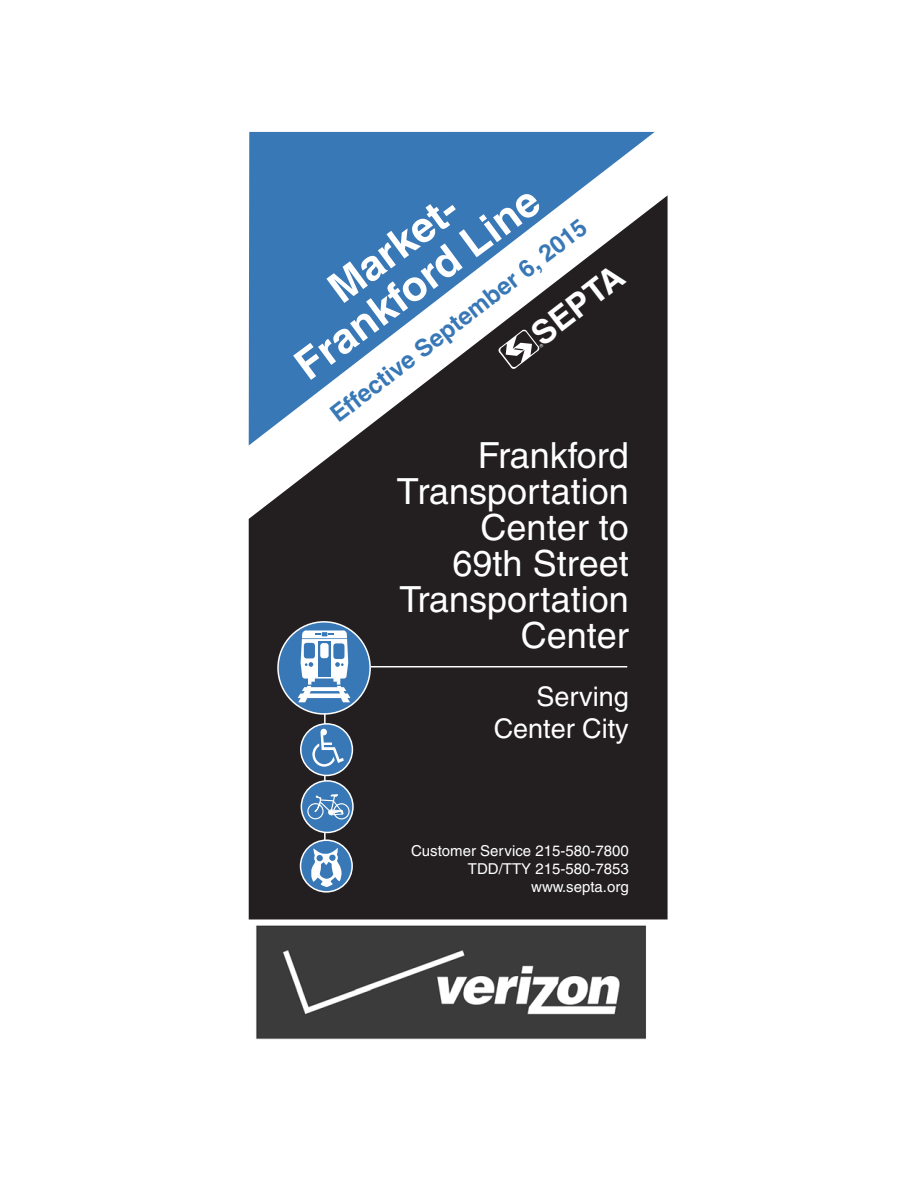
<style>
.page{position:relative;width:918px;height:1188px;background:#fff}
.page>*{position:absolute;margin:0;border:0;box-sizing:border-box;transform-origin:0 0}
.t1{font:700 42px/42.2px "Helvetica";color:#fff;text-align:center}
.t2{font:36px/36px "Helvetica";color:#fff;text-align:right}
.t3{font:700 33px "Helvetica";color:#fff}
.t4{font:27px/32.2px "Helvetica";color:#fff;text-align:right}
.t5{font:700 24px "Helvetica";color:#3878b6}
.t6{font:15px/18px "Helvetica";color:#fff;text-align:right}
</style>
<div class="page">
<svg style="left:249px;top:132px;width:406px;height:63px;background:#4c85bd"></svg>
<svg style="left:249px;top:195px;width:419px;height:724px;background:#3b414a"></svg>
<hr style="left:371px;top:666px;width:256px;height:1px;background:#fff">
<div style="left:278px;top:622px;width:92px;height:92px;background:#3878b6;border-radius:50%"></div>
<div style="left:277px;top:621px;width:94px;height:94px;border:2px solid #fff;border-radius:50%"></div>
<hr style="left:324px;top:713px;width:2px;height:171px;background:#fff">
<div style="left:301px;top:840px;width:51px;height:52px;background:#3878b6;border-radius:50%"></div>
<div style="left:300px;top:839px;width:53px;height:54px;border:2px solid #fff;border-radius:50%"></div>
<svg style="left:311px;top:848px;width:31px;height:39px"></svg>
<div style="left:301px;top:781px;width:52px;height:51px;background:#3878b6;border-radius:50%"></div>
<div style="left:301px;top:780px;width:53px;height:53px;border:2px solid #fff;border-radius:50%"></div>
<svg style="left:302px;top:793px;width:49px;height:27px"></svg>
<div style="left:301px;top:724px;width:51px;height:51px;background:#3878b6;border-radius:50%"></div>
<div style="left:300px;top:723px;width:53px;height:53px;border:2px solid #fff;border-radius:50%"></div>
<svg style="left:312px;top:729px;width:32px;height:38px"></svg>
<svg style="left:298px;top:630px;width:52px;height:72px"></svg>
<img style="left:256px;top:925px;width:390px;height:115px">
<svg style="left:498px;top:329px;width:46px;height:40px"></svg>
<p class="t1" style="left:262px;top:317px;width:294px;rotate:-36deg">Market-<br>Frankford Line</p>
<p class="t5" style="left:325px;top:406px;width:318px;rotate:-38deg">Effective September 6, 2015</p>
<p class="t3" style="left:523px;top:322px;width:109px;rotate:-38deg">SEPTA</p>
<p class="t2" style="left:397px;top:437px;width:233px">Frankford<br>Transportation<br>Center to<br>69th Street<br>Transportation<br>Center</p>
<p class="t4" style="left:494px;top:680px;width:137px">Serving<br>Center City</p>
<p class="t6" style="left:411px;top:842px;width:219px">Customer Service 215-580-7800<br>TDD/TTY 215-580-7853 www.septa.org</p>
</div>
